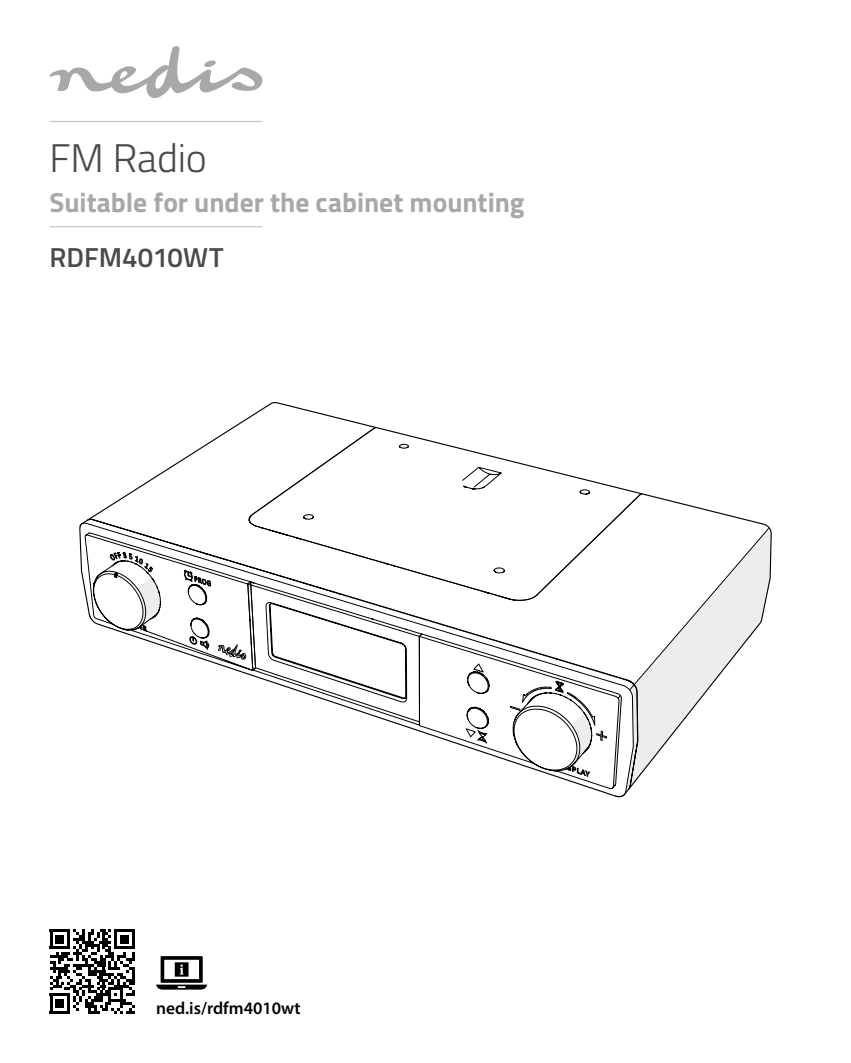
<style>
.page{position:relative;width:851px;height:1063px;background:#fff}
.page>*{position:absolute;margin:0;border:0;box-sizing:border-box;transform-origin:0 0}
.t1{font:300 40px "Titillium";letter-spacing:-.005em;color:#4a4a49}
.t2{font:700 27.5px "Titillium";color:#a8a8a7}
.t3{font:600 27.5px "Titillium";color:#4a4a49}
.t4{font:600 17.5px "Myriad Pro";color:#000}
</style>
<div class="page">
<svg style="left:50px;top:929px;width:85px;height:85px"></svg>
<svg style="left:156px;top:956px;width:51px;height:34px"></svg>
<hr style="left:50px;top:121px;width:212px;height:1px;background:#c6c6c6">
<svg style="left:50px;top:46px;width:213px;height:52px"></svg>
<svg style="left:79px;top:402px;width:693px;height:396px"></svg>
<svg style="left:93px;top:519px;width:329px;height:206px"></svg>
<hr style="left:50px;top:226px;width:212px;height:1px;background:#c6c6c6">
<h1 class="t1" style="left:50px;top:129px;width:159px">FM Radio</h1>
<p class="t2" style="left:50px;top:181px;width:476px">Suitable for under the cabinet mounting</p>
<p class="t3" style="left:50px;top:237px;width:175px">RDFM4010WT</p>
<p class="t4" style="left:156px;top:997px;width:146px">ned.is/rdfm4010wt</p>
</div>
